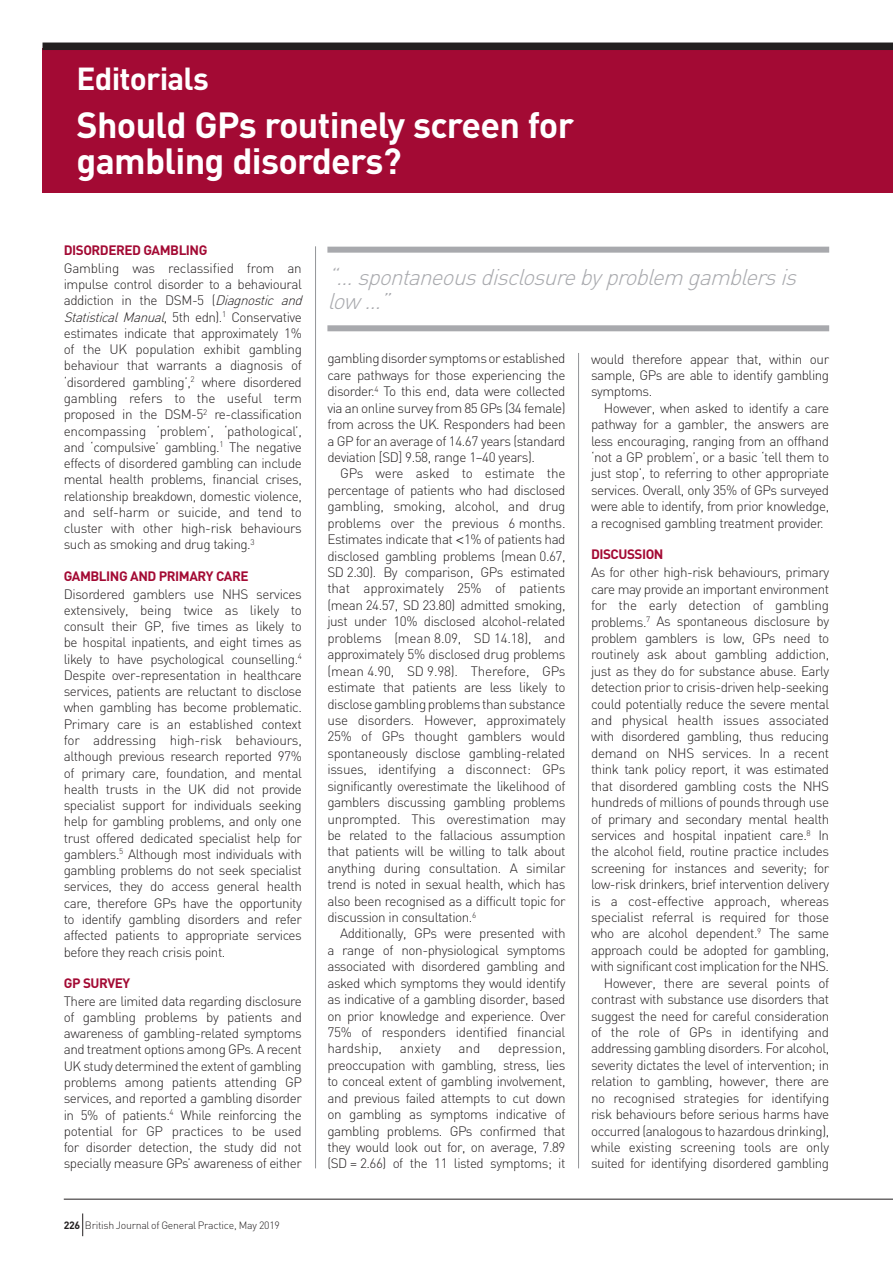
<style>
.page{position:relative;width:893px;height:1263px;background:#fff}
.page>*{position:absolute;margin:0;border:0;box-sizing:border-box;transform-origin:0 0}
.t1{font:700 36px/36px "DIN";letter-spacing:-.02em;color:#fff}
.t2{font:700 31.5px "DIN";letter-spacing:-.025em;color:#fff}
.t3{font:italic 300 22.5px/24px "DIN";color:#a8a9ad}
.t4{font:300 13.5px/16.2px "DIN";letter-spacing:-.035em;color:#231f20;text-align:justify}
.t5{font:700 13.5px "DIN";letter-spacing:-.035em;color:#a30a34}
.t6{font:300 13.5px "DIN";letter-spacing:-.005em;color:#231f20}
.t7{font:300 10.5px "DIN";letter-spacing:-.025em;color:#231f20}
.s1{font-style:italic}
.s2{font-weight:700}
.s3{font-family:"Helvetica"}
</style>
<div class="page">
<div style="left:43px;top:49px;width:850px;height:144px;background:#a30a34"></div>
<hr style="left:315px;top:246px;width:1px;height:922px;background:#939598">
<hr style="left:578px;top:353px;width:1px;height:815px;background:#939598">
<div style="left:43px;top:43px;width:850px;height:7px;background:#231f20"></div>
<hr style="left:64px;top:1199px;width:829px;height:1px;background:#231f20">
<svg style="left:82px;top:1213px;width:1px;height:23px"></svg>
<div style="left:327px;top:325px;width:502px;height:6px;background:#a8a9ad"></div>
<div style="left:327px;top:247px;width:502px;height:6px;background:#a8a9ad"></div>
<h2 class="t2" style="left:77px;top:58px;width:134px">Editorials</h2>
<h1 class="t1" style="left:77px;top:105px;width:499px">Should GPs routinely screen for gambling disorders?</h1>
<p class="t5" style="left:64px;top:241px;width:145px">DISORDERED GAMBLING</p>
<p class="t4" style="left:64px;top:260px;width:244px;text-align:left">Gambling was reclassified from an impulse control disorder to a behavioural addiction in the DSM-5 (<span class="s1">Diagnostic and StatisticalManual</span>, 5th edn).<sup>1</sup> Conservative estimates indicate that approximately 1% of the UK population exhibit gambling behaviour that warrants a diagnosis of ‘disordered gambling’,<sup>2</sup> where disordered gambling refers to the useful term proposed in the DSM-5<sup>2</sup> re-classification encompassing ‘problem’, ‘pathological’, and ‘compulsive’ gambling.<sup>1</sup> The negative effects of disordered gambling can include mental health problems, financial crises, relationship breakdown, domestic violence, and self-harm or suicide, and tend to cluster with other high-risk behaviours such as smoking and drug taking.<sup>3</sup></p>
<p class="t5" style="left:64px;top:567px;width:186px">GAMBLING AND PRIMARY CARE</p>
<p class="t4" style="left:64px;top:585px;width:240px">Disordered gamblers use NHS services extensively, being twice as likely to consult their GP, five times as likely to be hospital inpatients, and eight times as likely to have psychological counselling.<sup>4<br></sup>Despite over-representation in healthcare services, patients are reluctant to disclose when gambling has become problematic.<br>Primary care is an established context for addressing high-risk behaviours, although previous research reported 97% of primary care, foundation, and mental health trusts in the UK did not provide specialist support for individuals seeking help for gambling problems, and only one trust offered dedicated specialist help for gamblers.<sup>5</sup> Although most individuals with gambling problems do not seek specialist services, they do access general health care, therefore GPs have the opportunity to identify gambling disorders and refer affected patients to appropriate services before they reach crisis point.</p>
<p class="t5" style="left:64px;top:974px;width:68px">GP SURVEY</p>
<p class="t4" style="left:64px;top:992px;width:240px">There are limited data regarding disclosure of gambling problems by patients and awareness of gambling-related symptoms and treatment options among GPs. A recent UK study determined the extent of gambling problems among patients attending GP services, and reported a gambling disorder in 5% of patients.<sup>4</sup> While reinforcing the potential for GP practices to be used for disorder detection, the study did not specially measure GPs’ awareness of either</p>
<p class="t7" style="left:64px;top:1219px;width:218px"><span class="s2">226</span> British Journal of General Practice, May 2019</p>
<h3 class="t3" style="left:327px;top:264px;width:477px">“… spontaneousdisclosurebyproblem gamblersis low …”</h3>
<p class="t4" style="left:327px;top:350px;width:240px">gambling disorder symptoms or established care pathways for those experiencing the disorder.<sup>4</sup> To this end, data were collected via an online survey from 85 GPs (34 female) from across the UK. Responders had been a GP for an average of 14.67 years (standard deviation [SD] 9.58, range 1–40 years).</p>
<p class="t4" style="left:327px;top:465px;width:240px;text-indent:13px">GPs were asked to estimate the percentage of patients who had disclosed gambling, smoking, alcohol, and drug problems over the previous 6 months.<br>Estimates indicate that <span class="s3">&lt;</span>1% of patients had disclosed gambling problems (mean 0.67, SD 2.30). By comparison, GPs estimated that approximately 25% of patients (mean 24.57, SD 23.80) admitted smoking, just under 10% disclosed alcohol-related problems (mean 8.09, SD 14.18), and approximately 5% disclosed drug problems (mean 4.90, SD 9.98). Therefore, GPs estimate that patients are less likely to disclose gambling problems than substance use disorders. However, approximately 25% of GPs thought gamblers would spontaneously disclose gambling-related issues, identifying a disconnect: GPs significantly overestimate the likelihood of gamblers discussing gambling problems unprompted. This overestimation may be related to the fallacious assumption that patients will be willing to talk about anything during consultation. A similar trend is noted in sexual health, which has also been recognised as a difficult topic for discussion in consultation.<sup>6</sup></p>
<p class="t4" style="left:327px;top:925px;width:240px;text-indent:13px">Additionally, GPs were presented with a range of non-physiological symptoms associated with disordered gambling and asked which symptoms they would identify as indicative of a gambling disorder, based on prior knowledge and experience. Over 75% of responders identified financial hardship,</p>
<p class="t4" style="left:327px;top:1040px;width:240px;text-indent:171px">depression, preoccupation with gambling, stress, lies to conceal extent of gambling involvement, and previous failed attempts to cut down on gambling as symptoms indicative of gambling problems. GPs confirmed that they would look out for, on average, 7.89 (SD = 2.66) of the 11 listed symptoms; it</p>
<p class="t6" style="left:400px;top:1040px;width:42px">anxiety</p>
<p class="t4" style="left:459px;top:1040px;width:23px">and</p>
<p class="t4" style="left:591px;top:350px;width:240px">would therefore appear that, within our sample, GPs are able to identify gambling symptoms.</p>
<p class="t4" style="left:591px;top:400px;width:240px;text-indent:13px">However, when asked to identify a care pathway for a gambler, the answers are less encouraging, ranging from an offhand ‘not a GP problem’, or a basic ‘tell them to just stop’, to referring to other appropriate services. Overall, only 35% of GPs surveyed were able to identify, from prior knowledge, a recognised gambling treatment provider.</p>
<p class="t5" style="left:591px;top:546px;width:74px">DISCUSSION</p>
<p class="t4" style="left:591px;top:564px;width:240px;text-align:right">As for other high-risk behaviours, primary care may provide an important environment for the early detection of gambling problems.<sup>7</sup> As spontaneous disclosure by problem gamblers is low, GPs need to routinely ask about gambling addiction, just as they do for substance abuse. Early detection prior to crisis-driven help-seeking could potentially reduce the severe mental and physical health issues associated with disordered gambling, thus reducing demand on NHS services. In a recent think tank policy report, it was estimated that disordered gambling costs the NHS hundreds of millions of pounds through use of primary and secondary mental health services and hospital inpatient care.<sup>8</sup> In the alcohol field, routine practice includes screening for instances and severity; for low-risk drinkers, brief intervention delivery is a cost-effective approach, whereas specialist referral is required for those who are alcohol dependent.<sup>9</sup> The same approach could be adopted for gambling, with significant cost implication for the NHS.<br>However, there are several points of contrast with substance use disorders that suggest the need for careful consideration of the role of GPs in identifying and addressing gambling disorders. For alcohol, severity dictates the level of intervention; in relation to gambling, however, there are no recognised strategies for identifying risk behaviours before serious harms have occurred (analogous to hazardous drinking), while existing screening tools are only suited for identifying disordered gambling</p>
</div>
